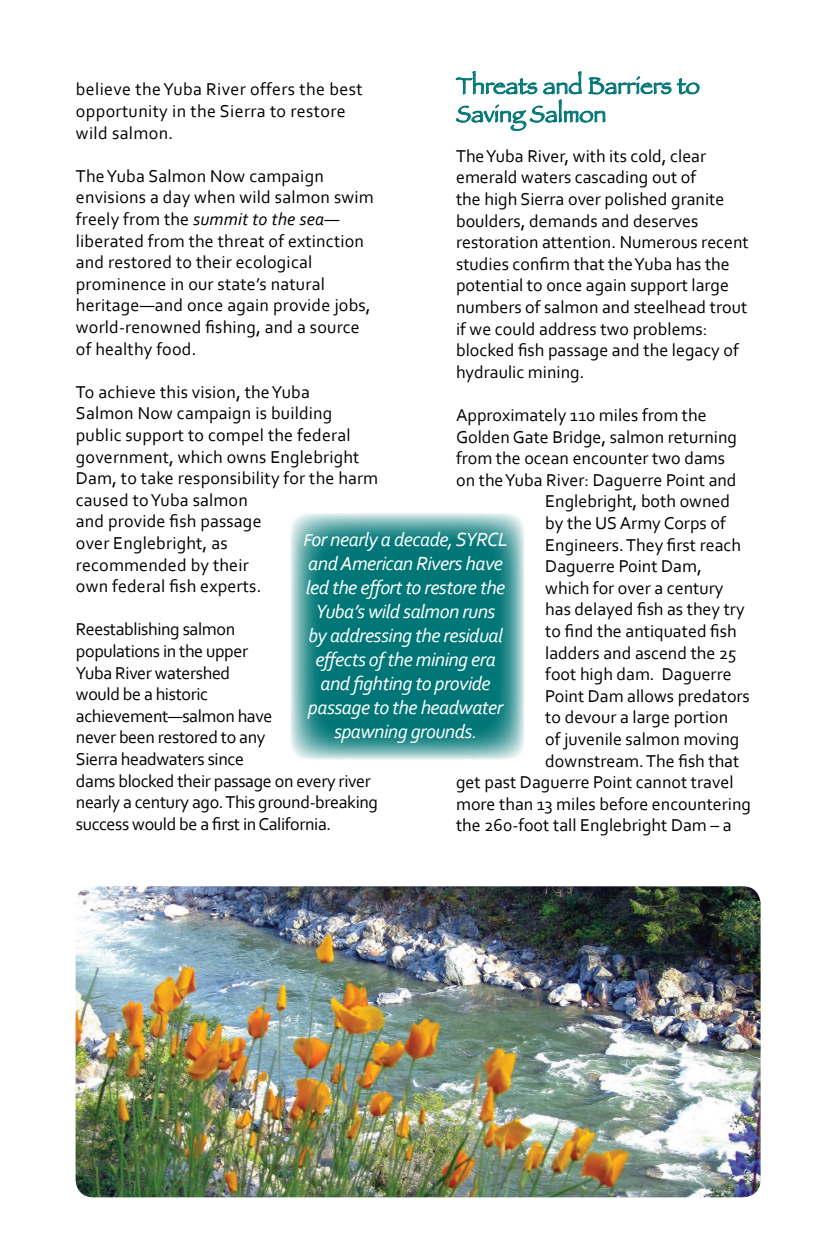
<style>
.page{position:relative;width:828px;height:1260px;background:#fff}
.page>*{position:absolute;margin:0;border:0;box-sizing:border-box;transform-origin:0 0}
.t1{font:23.4px/28px "Papyrus Plain";color:#007676}
.t2{font:italic 20px/24px "Corbel";letter-spacing:-.025em;color:#fff;text-align:center}
.t3{font:18px/21.6px "Corbel";color:#000}
.t4{font:18px/21.6px "Corbel";letter-spacing:-.02em;color:#000}
.t5{font:18px/21.6px "Corbel";letter-spacing:.02em;color:#000}
.s1{font-style:italic}
.s2{font-size:18px}
</style>
<div class="page">
<svg style="left:456px;top:71px;width:244px;height:60px"></svg>
<svg style="left:291px;top:514px;width:233px;height:245px;background:#258989"></svg>
<div style="left:290px;top:513px;width:234px;height:247px;border:1px solid #007676;border-radius:16px"></div>
<img style="left:76px;top:886px;width:685px;height:311px">
<p class="t1" style="left:456px;top:71px;width:245px">Threats and Barriers to<br>Saving Salmon</p>
<p class="t3" style="left:456px;top:145px;width:294px">The Yuba River, with its cold, clear emerald waters cascading out of<br>the high Sierra over polished granite boulders, demands and deserves restoration attention. Numerous recent studies confirm that the Yuba has the potential to once again support large numbers of salmon and steelhead trout if we could address two problems: blocked fish passage and the legacy of hydraulic mining.</p>
<p class="t3" style="left:456px;top:404px;width:252px">Approximately 110 miles from the</p>
<p class="t3" style="left:456px;top:425px;width:283px">Golden Gate Bridge, salmon returning</p>
<p class="t3" style="left:456px;top:447px;width:271px">from the ocean encounter two dams</p>
<p class="t3" style="left:456px;top:469px;width:282px">on the Yuba River: Daguerre Point and</p>
<p class="t3" style="left:545px;top:490px;width:186px">Englebright, both owned</p>
<p class="t3" style="left:545px;top:512px;width:182px">by the US Army Corps of</p>
<p class="t3" style="left:545px;top:533px;width:197px">Engineers. They first reach</p>
<p class="t3" style="left:545px;top:555px;width:158px">Daguerre Point Dam,</p>
<p class="t3" style="left:545px;top:577px;width:180px">which for over a century</p>
<p class="t3" style="left:545px;top:598px;width:201px">has delayed fish as they try</p>
<p class="t3" style="left:545px;top:620px;width:193px">to find the antiquated fish</p>
<p class="t3" style="left:545px;top:641px;width:193px">ladders and ascend the 25</p>
<p class="t3" style="left:545px;top:663px;width:188px">foot high dam. Daguerre</p>
<p class="t3" style="left:545px;top:685px;width:206px">Point Dam allows predators</p>
<p class="t3" style="left:545px;top:706px;width:185px">to devour a large portion</p>
<p class="t3" style="left:545px;top:728px;width:196px">of juvenile salmon moving</p>
<p class="t3" style="left:545px;top:749px;width:196px">downstream. The fish that</p>
<p class="t3" style="left:456px;top:771px;width:279px">get past Daguerre Point cannot travel</p>
<p class="t3" style="left:456px;top:793px;width:297px">more than 13 miles before encountering</p>
<p class="t3" style="left:456px;top:814px;width:277px">the 260-foot tall Englebright Dam – a</p>
<p class="t5" style="left:76px;top:78px;width:288px">believe the Yuba River offers the best opportunity in the Sierra to restore wild salmon.</p>
<p class="t3" style="left:76px;top:165px;width:299px">The Yuba Salmon Now campaign envisions a day when wild salmon swim freely from the <span class="s1">summit to the sea</span>― liberated from the threat of extinction and restored to their ecological prominence in our state’s natural heritage―and once again provide jobs, world-renowned fishing, and a source of healthy food.</p>
<p class="t3" style="left:76px;top:381px;width:304px">To achieve this vision, the Yuba<br>Salmon Now campaign is building public support to compel the federal government, which owns Englebright<br>Dam, to take responsibility for the harm caused to Yuba salmon<br>and provide fish passage<br>over Englebright, as<br>recommended by their<br>own federal fish experts.</p>
<p class="t4" style="left:76px;top:618px;width:304px">Reestablishing salmon<br>populations in the upper<br>Yuba River watershed<br>would be a historic<br>achievement—salmon have<br>never been restored to any<br>Sierra headwaters since<br>dams blocked their passage on every river nearly a century ago. This ground-breaking success would be a first in California.</p>
<p class="t2" style="left:303px;top:527px;width:206px"><span class="s2">F</span>or nearly a decade, SYRCL and American Rivers have led the effort to restore the<br>Yuba’s wild salmon runs<br>by addressing the residual effects of the mining era and fighting to provide passage to the headwater spawning grounds.</p>
</div>
